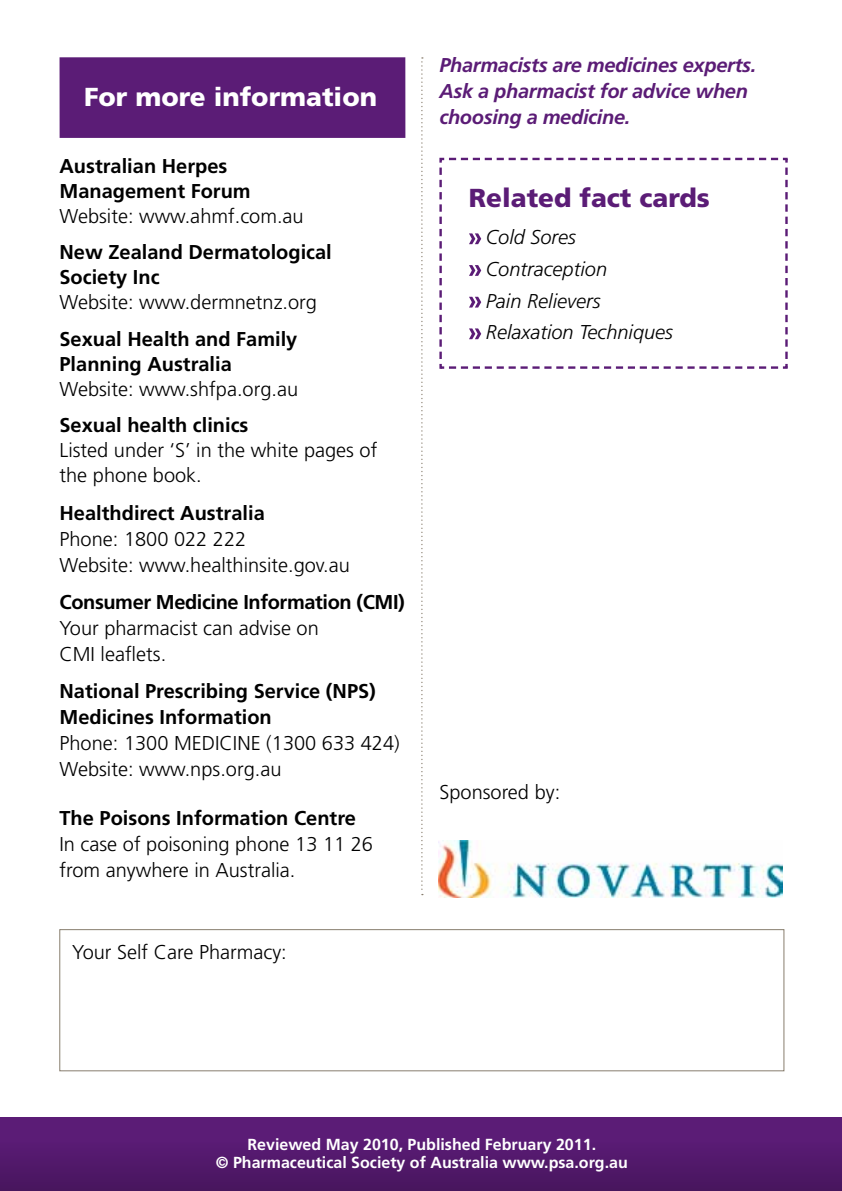
<style>
.page{position:relative;width:842px;height:1191px;background:#fff}
.page>*{position:absolute;margin:0;border:0;box-sizing:border-box;transform-origin:0 0}
.t1{font:900 26px "Frutiger LT Std";color:#fff}
.t2{font:900 26px "Frutiger LT Std";color:#5b1c76}
.t3{font:300 20px/26px "Frutiger LT Std";color:#000}
.t4{font:700 20px/25px "Frutiger LT Std";color:#000}
.t5{font:italic 700 20px/26px "Frutiger LT Std";letter-spacing:-.015em;color:#5b1c76}
.t6{font:italic 300 20px/31.6px "Frutiger LT Std";color:#000}
.t7{font:700 20px "Frutiger LT Std";letter-spacing:-.02em;color:#000}
.t8{font:700 16px/18px "Frutiger LT Std";color:#fff;text-align:center}
</style>
<div class="page">
<div style="left:0;top:1117px;width:842px;height:74px;background:linear-gradient(to bottom,#5f1d7b,#491660)"></div>
<svg style="left:421px;top:57px;width:2px;height:838px"></svg>
<div style="left:59px;top:929px;width:725px;height:142px;border:1px solid #887e6e"></div>
<div style="left:60px;top:57px;width:345px;height:81px;background:#5b1c76"></div>
<svg style="left:60px;top:57px;width:27px;height:81px"></svg>
<svg style="left:439px;top:158px;width:349px;height:211px"></svg>
<img style="left:439px;top:840px;width:344px;height:57px">
<h1 class="t1" style="left:84px;top:82px;width:294px">For more information</h1>
<p class="t4" style="left:60px;top:154px;width:193px">Australian Herpes<br>Management Forum</p>
<p class="t3" style="left:60px;top:203px;width:246px">Website: www.ahmf.com.au</p>
<p class="t4" style="left:60px;top:240px;width:274px">New Zealand Dermatological<br>Society Inc</p>
<p class="t3" style="left:60px;top:290px;width:259px">Website: www.dermnetnz.org</p>
<p class="t4" style="left:60px;top:326px;width:239px">Sexual Health and Family<br>Planning Australia</p>
<p class="t3" style="left:60px;top:376px;width:240px">Website: www.shfpa.org.au</p>
<p class="t4" style="left:60px;top:413px;width:190px">Sexual health clinics</p>
<p class="t3" style="left:60px;top:438px;width:319px;line-height:25px">Listed under ‘S’ in the white pages of the phone book.</p>
<p class="t4" style="left:60px;top:500px;width:207px">Healthdirect Australia</p>
<p class="t3" style="left:60px;top:526px;width:292px">Phone: 1800 022 222<br>Website: www.healthinsite.gov.au</p>
<p class="t7" style="left:60px;top:590px;width:347px">Consumer Medicine Information (CMI)</p>
<p class="t3" style="left:60px;top:615px;width:261px">Your pharmacist can advise on<br>CMI leaflets.</p>
<p class="t4" style="left:60px;top:678px;width:318px;line-height:26px">National Prescribing Service (NPS)<br>Medicines Information</p>
<p class="t3" style="left:60px;top:730px;width:342px">Phone: 1300 MEDICINE (1300 633 424)<br>Website: www.nps.org.au</p>
<p class="t4" style="left:60px;top:805px;width:298px">The Poisons Information Centre</p>
<p class="t3" style="left:60px;top:831px;width:315px">In case of poisoning phone 13 11 26 from anywhere in Australia.</p>
<p class="t3" style="left:72px;top:939px;width:216px">Your Self Care Pharmacy:</p>
<p class="t5" style="left:439px;top:52px;width:318px">Pharmacists are medicines experts.<br>Ask a pharmacist for advice when choosing a medicine.</p>
<h1 class="t2" style="left:469px;top:182px;width:242px">Related fact cards</h1>
<p class="t6" style="left:486px;top:222px;width:189px">Cold Sores<br>Contraception<br>Pain Relievers<br>Relaxation Techniques</p>
<p class="t3" style="left:439px;top:779px;width:122px">Sponsored by:</p>
<p class="t8" style="left:216px;top:1135px;width:414px">Reviewed May 2010, Published February 2011.<br>© Pharmaceutical Society of Australia www.psa.org.au</p>
</div>
